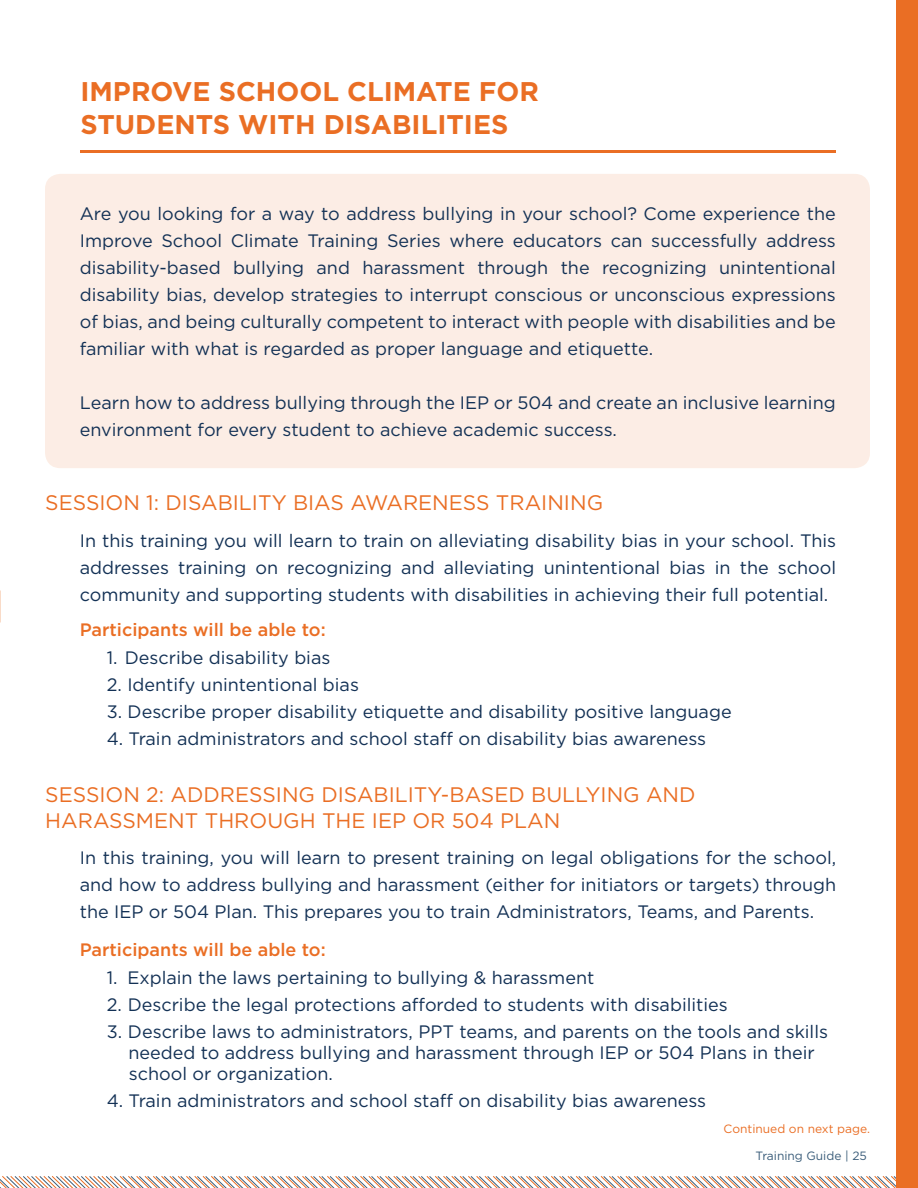
<style>
.page{position:relative;width:918px;height:1188px;background:#fff}
.page>*{position:absolute;margin:0;border:0;box-sizing:border-box;transform-origin:0 0}
.t1{font:700 27px/32.4px "Gotham";color:#ea6e24}
.t2{font:21px/25.2px "Gotham";color:#ea6e24}
.t3{font:18px/27px "Gotham";color:#133155;text-align:justify}
.t4{font:500 18px "Gotham";color:#ea6e24}
.t5{font:12px "Gotham";color:#ea6e24}
.t6{font:12px "Gotham";color:#3b5d7a}
</style>
<div class="page">
<svg style="left:0;top:1175px;width:897px;height:13px"></svg>
<div style="left:45px;top:174px;width:825px;height:294px;background:#fcede5;border-radius:15px"></div>
<hr style="left:80px;top:150px;width:756px;height:3px;background:#ea6e24">
<div style="left:897px;top:0;width:21px;height:1188px;background:#ea6e24"></div>
<h1 class="t1" style="left:80px;top:75px;width:460px">IMPROVE SCHOOL CLIMATE FOR<br>STUDENTS WITH DISABILITIES</h1>
<p class="t3" style="left:80px;top:200px;width:758px">Are you looking for a way to address bullying in your school? Come experience the Improve School Climate Training Series where educators can successfully address disability-based bullying and harassment through the recognizing unintentional disability bias, develop strategies to interrupt conscious or unconscious expressions of bias, and being culturally competent to interact with people with disabilities and be familiar with what is regarded as proper language and etiquette.</p>
<p class="t3" style="left:80px;top:389px;width:758px">Learn how to address bullying through the IEP or 504 and create an inclusive learning environment for every student to achieve academic success.</p>
<p class="t2" style="left:45px;top:490px;width:559px">SESSION 1: DISABILITY BIAS AWARENESS TRAINING</p>
<p class="t3" style="left:80px;top:527px;width:758px">In this training you will learn to train on alleviating disability bias in your school. This addresses training on recognizing and alleviating unintentional bias in the school community and supporting students with disabilities in achieving their full potential.</p>
<p class="t4" style="left:80px;top:620px;width:248px">Participants will be able to:</p>
<p class="t3" style="left:107px;top:644px;width:225px">1. Describe disability bias</p>
<p class="t3" style="left:107px;top:671px;width:254px">2. Identify unintentional bias</p>
<p class="t3" style="left:107px;top:698px;width:626px">3. Describe proper disability etiquette and disability positive language</p>
<p class="t3" style="left:107px;top:725px;width:601px">4. Train administrators and school staff on disability bias awareness</p>
<p class="t2" style="left:45px;top:782px;width:652px">SESSION 2: ADDRESSING DISABILITY-BASED BULLYING AND<br>HARASSMENT THROUGH THE IEP OR 504 PLAN</p>
<p class="t3" style="left:80px;top:844px;width:758px">In this training, you will learn to present training on legal obligations for the school, and how to address bullying and harassment (either for initiators or targets) through the IEP or 504 Plan. This prepares you to train Administrators, Teams, and Parents.</p>
<p class="t4" style="left:80px;top:940px;width:248px">Participants will be able to:</p>
<p class="t3" style="left:107px;top:964px;width:489px">1. Explain the laws pertaining to bullying &amp; harassment</p>
<p class="t3" style="left:107px;top:991px;width:623px">2. Describe the legal protections afforded to students with disabilities</p>
<p class="t3" style="left:128px;top:1021px;width:701px;line-height:21px;text-align:left;text-indent:-22px">3. Describe laws to administrators, PPT teams, and parents on the tools and skills needed to address bullying and harassment through IEP or 504 Plans in their school or organization.</p>
<p class="t3" style="left:107px;top:1087px;width:601px">4. Train administrators and school staff on disability bias awareness</p>
<p class="t5" style="left:724px;top:1122px;width:148px">Continued on next page.</p>
<p class="t6" style="left:756px;top:1149px;width:113px">Training Guide | 25</p>
</div>
